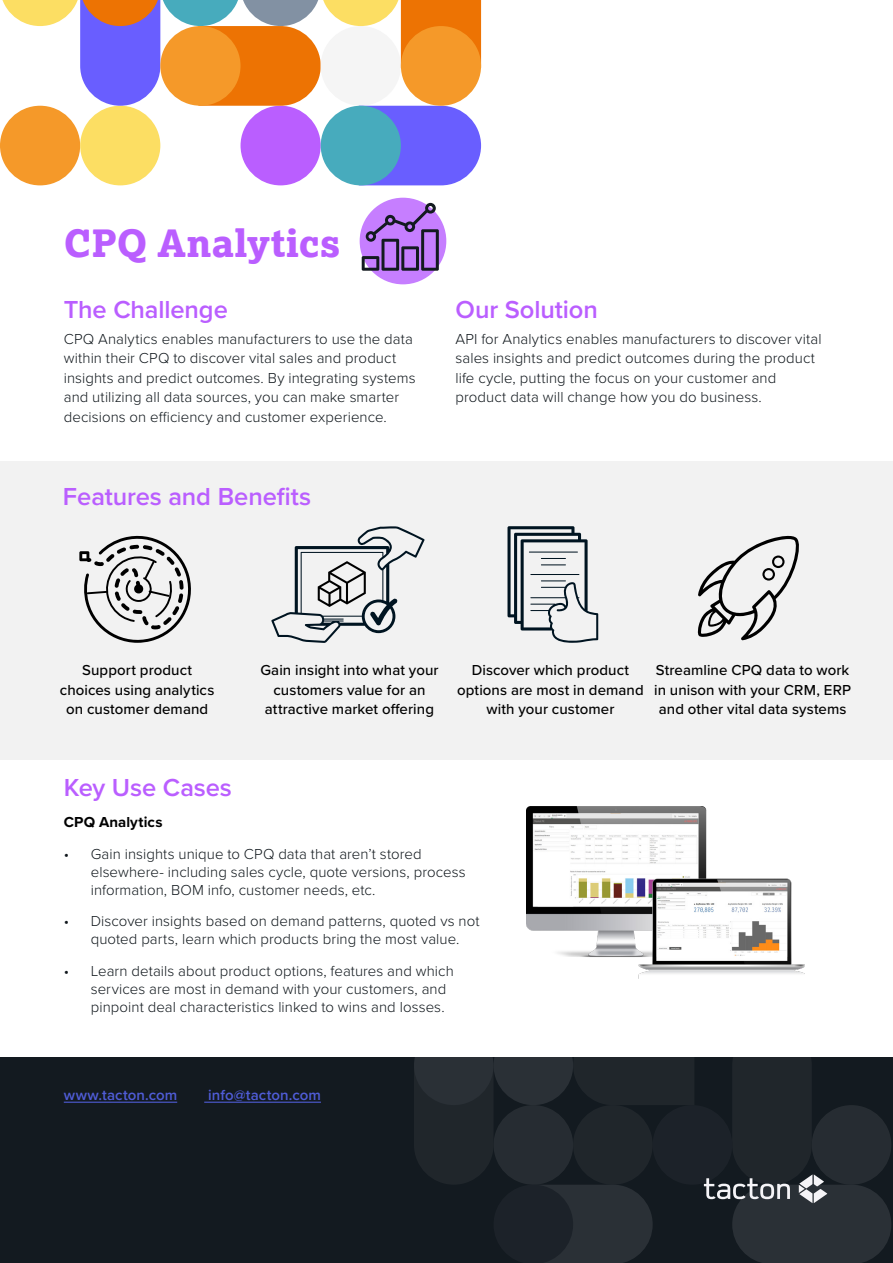
<style>
.page{position:relative;width:893px;height:1263px;background:#fff}
.page>*{position:absolute;margin:0;border:0;box-sizing:border-box;transform-origin:0 0}
.t1{font:800 37.5px "Lexia";letter-spacing:.005em;color:#ba5eff}
.t2{font:600 25.5px "Proxima Nova";letter-spacing:-.005em;color:#ba5eff}
.t3{font:300 15px/19.5px "Proxima Nova";letter-spacing:.005em;color:#10171c}
.t4{font:500 15px/19.5px "Proxima Nova";letter-spacing:.005em;color:#000;text-align:center}
.t5{font:600 15px "Proxima Nova";letter-spacing:.005em;color:#4f5cd6}
.t6{font:700 15px "Proxima Nova";letter-spacing:.01em;color:#000}
</style>
<div class="page">
<div style="left:0;top:461px;width:893px;height:299px;background:#f2f2f2"></div>
<div style="left:0;top:1057px;width:893px;height:206px;background:#131a20"></div>
<div style="left:812px;top:1105px;width:79px;height:80px;background:#262c32;border-radius:40px"></div>
<div style="left:733px;top:1057px;width:78px;height:77px;background:#20262b"></div>
<div style="left:732px;top:1105px;width:80px;height:80px;background:#20262b;border-radius:40px"></div>
<div style="left:653px;top:1105px;width:79px;height:80px;background:#1c2229;border-radius:40px"></div>
<div style="left:573px;top:1057px;width:121px;height:48px;background:#20262b"></div>
<div style="left:494px;top:1057px;width:79px;height:48px;background:#2a3036"></div>
<svg style="left:414px;top:1072px;width:239px;height:191px"></svg>
<div style="left:414px;top:1057px;width:80px;height:48px;background:#2a3036"></div>
<svg style="left:704px;top:1174px;width:187px;height:89px"></svg>
<hr style="left:64px;top:1102px;width:113px;height:1px;background:#4f5cd6">
<hr style="left:204px;top:1102px;width:117px;height:1px;background:#4f5cd6">
<svg style="left:79px;top:535px;width:112px;height:108px"></svg>
<svg style="left:271px;top:526px;width:154px;height:117px"></svg>
<svg style="left:507px;top:526px;width:91px;height:117px"></svg>
<svg style="left:697px;top:535px;width:102px;height:105px"></svg>
<svg style="left:0;top:0;width:481px;height:185px"></svg>
<div style="left:401px;top:26px;width:80px;height:80px;background:#f59929;border-radius:50%"></div>
<div style="left:321px;top:106px;width:80px;height:79px;background:#47abbd;border-radius:50%"></div>
<div style="left:160px;top:26px;width:81px;height:80px;background:#f59929;border-radius:50%"></div>
<div style="left:360px;top:198px;width:86px;height:86px;background:#c67eff;border-radius:50%"></div>
<svg style="left:362px;top:203px;width:77px;height:68px"></svg>
<img style="left:526px;top:806px;width:278px;height:173px">
<p class="t1" style="left:64px;top:219px;width:278px">CPQ Analytics</p>
<p class="t2" style="left:64px;top:290px;width:166px">The Challenge</p>
<p class="t3" style="left:64px;top:328px;width:353px">CPQ Analytics enables manufacturers to use the data within their CPQ to discover vital sales and product insights and predict outcomes. By integrating systems and utilizing all data sources, you can make smarter decisions on efficiency and customer experience.</p>
<p class="t2" style="left:63px;top:477px;width:250px">Features and Benefits</p>
<p class="t2" style="left:455px;top:290px;width:144px">Our Solution</p>
<p class="t3" style="left:455px;top:328px;width:368px">API for Analytics enables manufacturers to discover vital sales insights and predict outcomes during the product life cycle, putting the focus on your customer and product data will change how you do business.</p>
<p class="t4" style="left:60px;top:660px;width:156px">Support product choices using analytics on customer demand</p>
<p class="t4" style="left:260px;top:660px;width:180px">Gain insight into what your customers value for an attractive market offering</p>
<p class="t4" style="left:457px;top:660px;width:188px">Discover which product options are most in demand with your customer</p>
<p class="t4" style="left:654px;top:660px;width:199px">Streamline CPQ data to work in unison with your CRM, ERP and other vital data systems</p>
<p class="t2" style="left:64px;top:768px;width:170px">Key Use Cases</p>
<p class="t6" style="left:64px;top:811px;width:100px">CPQ Analytics</p>
<p class="t3" style="left:91px;top:844px;width:376px;line-height:18px;text-indent:-27px">• Gain insights unique to CPQ data that aren’t stored elsewhere- including sales cycle, quote versions, process information, BOM info, customer needs, etc.</p>
<p class="t3" style="left:64px;top:912px;width:417px;line-height:18px;text-align:center">• Discover insights based on demand patterns, quoted vs not quoted parts, learn which products bring the most value.</p>
<p class="t3" style="left:91px;top:961px;width:364px;line-height:18px;text-indent:-27px">• Learn details about product options, features and which services are most in demand with your customers, and pinpoint deal characteristics linked to wins and losses.</p>
<p class="t5" style="left:64px;top:1084px;width:115px">www.tacton.com</p>
<p class="t5" style="left:208px;top:1084px;width:114px">info@tacton.com</p>
</div>
